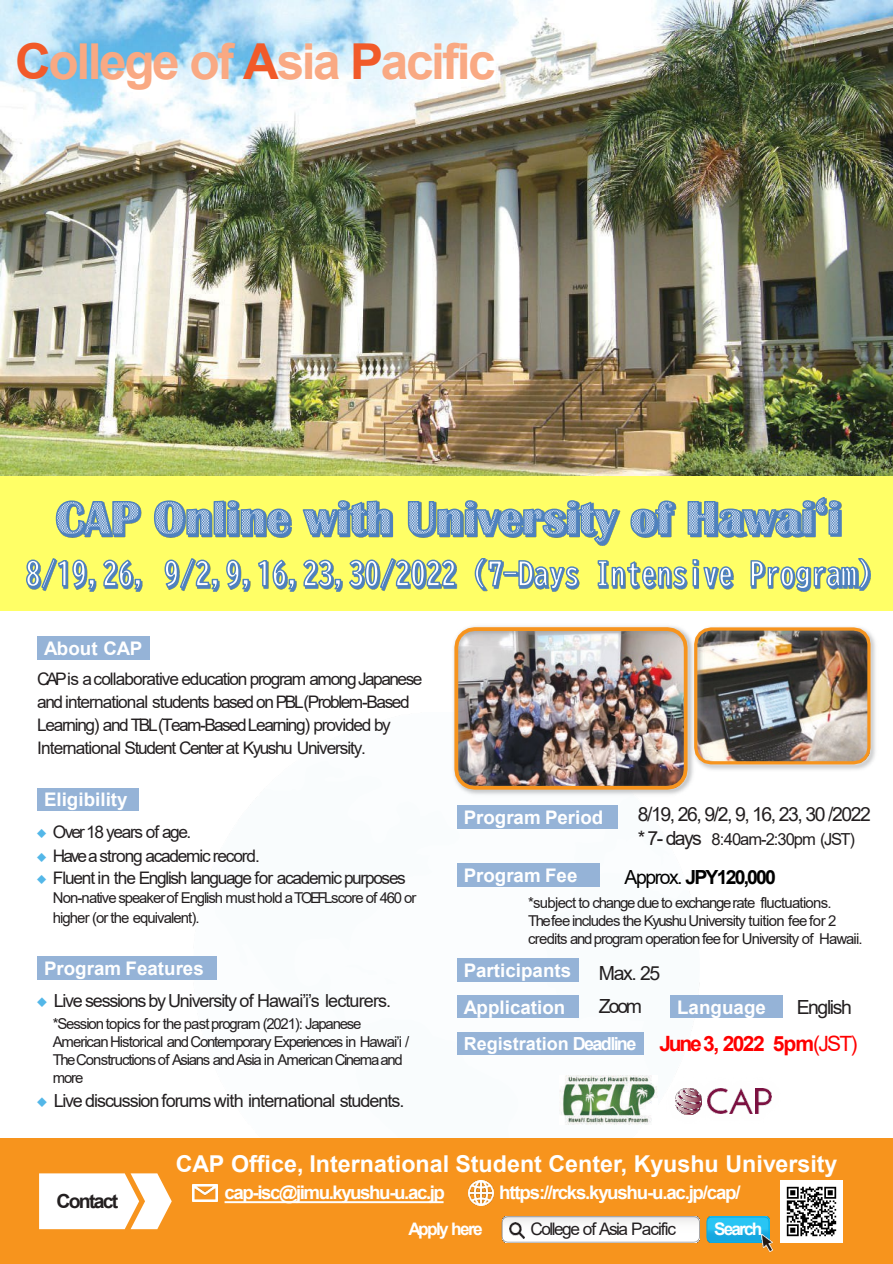
<style>
.page{position:relative;width:893px;height:1264px;background:#fff}
.page>*{position:absolute;margin:0;border:0;box-sizing:border-box;transform-origin:0 0}
.t1{font:700 49.5px "Arial";letter-spacing:-.045em;color:#f9a983}
.t2{font:700 23.25px "Arial";color:#fff}
.t3{font:700 21px "Arial";letter-spacing:-.075em;color:#f00}
.t4{font:19.5px "Arial";letter-spacing:-.075em;color:#231f20}
.t5{font:700 19.5px "Arial";letter-spacing:-.095em;color:#000}
.t6{font:700 19.5px "Arial";letter-spacing:-.09em;color:#231f20}
.t7{font:700 18.75px "Arial";color:#fff}
.t8{font:700 18.75px "Arial";letter-spacing:-.065em;color:#fff}
.t9{font:700 18.75px "Arial";letter-spacing:-.075em;color:#fff}
.t10{font:18px "Arial";letter-spacing:-.055em;color:#231f20}
.t11{font:700 18px "Arial";color:#fff}
.t12{font:17.25px/23.1px "Arial";letter-spacing:-.075em;color:#231f20}
.t13{font:700 17.25px "Arial";letter-spacing:-.1em;color:#fff}
.t14{font:16.5px "Arial";letter-spacing:-.06em;color:#231f20}
.t15{font:15px/18px "Arial";letter-spacing:-.065em;color:#231f20}
.s1{color:#f15a29}
.s2{font-family:"Lucida Sans Unicode";font-size:15.6px;color:#53b7e8}
.s3{font-family:"Lucida Sans Unicode";font-size:16.5px;color:#53b7e8}
.s4{font-size:19.5px}
.s5{font-weight:400}
</style>
<div class="page">
<div style="left:0;top:1138px;width:892px;height:125px;background:#f7941d"></div>
<img style="left:0;top:0;width:892px;height:476px">
<img style="left:872px;top:636px;width:4px;height:125px">
<img style="left:452px;top:626px;width:420px;height:165px">
<img style="left:619px;top:1031px;width:153px;height:107px">
<img style="left:675px;top:1088px;width:26px;height:25px">
<img style="left:707px;top:1087px;width:20px;height:25px">
<img style="left:729px;top:1087px;width:23px;height:25px">
<img style="left:755px;top:1087px;width:16px;height:25px">
<svg style="left:706px;top:1216px;width:63px;height:25px;background:#22b7e8"></svg>
<svg style="left:501px;top:1216px;width:198px;height:26px;background:#f3f3f2"></svg>
<img style="left:761px;top:1234px;width:11px;height:16px">
<img style="left:509px;top:1221px;width:16px;height:16px">
<svg style="left:39px;top:1173px;width:133px;height:55px;background:#fef3e7"></svg>
<img style="left:193px;top:1184px;width:24px;height:17px">
<img style="left:560px;top:1075px;width:98px;height:49px">
<div style="left:37px;top:636px;width:112px;height:24px;background:#95b3d7"></div>
<div style="left:457px;top:805px;width:160px;height:23px;background:#95b3d7"></div>
<div style="left:457px;top:958px;width:121px;height:23px;background:#95b3d7"></div>
<div style="left:37px;top:787px;width:102px;height:23px;background:#95b3d7"></div>
<div style="left:37px;top:956px;width:180px;height:23px;background:#95b3d7"></div>
<div style="left:457px;top:994px;width:121px;height:23px;background:#95b3d7"></div>
<div style="left:670px;top:994px;width:112px;height:23px;background:#95b3d7"></div>
<div style="left:457px;top:1031px;width:187px;height:22px;background:#95b3d7"></div>
<img style="left:468px;top:1180px;width:25px;height:24px">
<svg style="left:224px;top:1201px;width:219px;height:1px"></svg>
<div style="left:0;top:476px;width:892px;height:134px;background:#ff6"></div>
<img style="left:840px;top:502px;width:1px;height:34px">
<svg style="left:55px;top:497px;width:785px;height:46px"></svg>
<svg style="left:26px;top:558px;width:477px;height:32px"></svg>
<img style="left:504px;top:575px;width:13px;height:2px">
<svg style="left:503px;top:571px;width:14px;height:4px"></svg>
<svg style="left:517px;top:559px;width:216px;height:31px"></svg>
<img style="left:869px;top:567px;width:1px;height:17px">
<svg style="left:750px;top:558px;width:119px;height:34px"></svg>
<div style="left:457px;top:863px;width:142px;height:23px;background:#95b3d7"></div>
<img style="left:780px;top:1180px;width:62px;height:61px">
<h1 class="t1" style="left:15px;top:27px;width:482px"><span class="s1">C</span>ollege of <span class="s1">A</span>sia <span class="s1">P</span>acific</h1>
<p class="t7" style="left:44px;top:635px;width:99px">About CAP</p>
<p class="t12" style="left:37px;top:666px;width:387px">CAP is a collaborative education program among Japanese and international students based on PBL (Problem-Based Learning) and TBL (Team-Based Learning) provided by International Student Center at Kyushu University.</p>
<p class="t7" style="left:44px;top:786px;width:85px">Eligibility</p>
<p class="t12" style="left:35px;top:820px;width:157px"><span class="s2">◆</span> Over 18 years of age.</p>
<p class="t12" style="left:35px;top:843px;width:226px"><span class="s2">◆</span> Have a strong academic record.</p>
<p class="t12" style="left:35px;top:865px;width:372px"><span class="s2">◆</span> Fluent in the English language for academic purposes</p>
<p class="t15" style="left:53px;top:888px;width:365px;line-height:19px">Non-native speaker of English must hold a TOEFL score of 460 or higher (or the equivalent).</p>
<p class="t7" style="left:44px;top:955px;width:161px">Program Features</p>
<p class="t10" style="left:35px;top:987px;width:357px"><span class="s3">◆</span> Live sessions by University of Hawai’i’s lecturers.</p>
<p class="t15" style="left:53px;top:1014px;width:358px">*Session topics for the past program (2021): Japanese American Historical and Contemporary Experiences in Hawai’i / The Constructions of Asians and Asia in American Cinema and more</p>
<p class="t10" style="left:35px;top:1087px;width:370px"><span class="s3">◆</span> Live discussion forums with international students.</p>
<p class="t7" style="left:463px;top:803px;width:141px">Program Period</p>
<p class="t4" style="left:637px;top:800px;width:234px">8/19, 26, 9/2, 9, 16, 23, 30 /2022</p>
<p class="t14" style="left:637px;top:827px;width:219px"><span class="s4">* 7- days</span> 8:40am-2:30pm (JST)</p>
<p class="t7" style="left:463px;top:862px;width:115px">Program Fee</p>
<p class="t5" style="left:624px;top:863px;width:153px"><span class="s5">Approx.</span> JPY120,000</p>
<p class="t15" style="left:528px;top:893px;width:305px">*subject to change due to exchange rate fluctuations.</p>
<p class="t15" style="left:528px;top:911px;width:336px">The fee includes the Kyushu University tuition fee for 2 credits and program operation fee for University of Hawaii.</p>
<p class="t7" style="left:463px;top:956px;width:109px">Participants</p>
<p class="t4" style="left:599px;top:959px;width:63px">Max. 25</p>
<p class="t7" style="left:463px;top:993px;width:103px">Application</p>
<p class="t4" style="left:599px;top:992px;width:45px">Zoom</p>
<p class="t7" style="left:677px;top:993px;width:90px">Language</p>
<p class="t4" style="left:796px;top:993px;width:57px">English</p>
<p class="t11" style="left:463px;top:1030px;width:174px">Registration Deadline</p>
<p class="t3" style="left:659px;top:1028px;width:199px">June 3, 2022 5pm<span class="s5">(JST)</span></p>
<p class="t6" style="left:57px;top:1186px;width:63px">Contact</p>
<p class="t2" style="left:176px;top:1147px;width:663px">CAP Office, International Student Center, Kyushu University</p>
<p class="t9" style="left:224px;top:1179px;width:222px">cap-isc@jimu.kyushu-u.ac.jp</p>
<p class="t8" style="left:499px;top:1179px;width:243px">https://rcks.kyushu-u.ac.jp/cap/</p>
<p class="t13" style="left:408px;top:1216px;width:76px">Apply here</p>
<p class="t12" style="left:530px;top:1217px;width:147px">College of Asia Pacific</p>
<p class="t13" style="left:714px;top:1216px;width:50px">Search</p>
</div>
